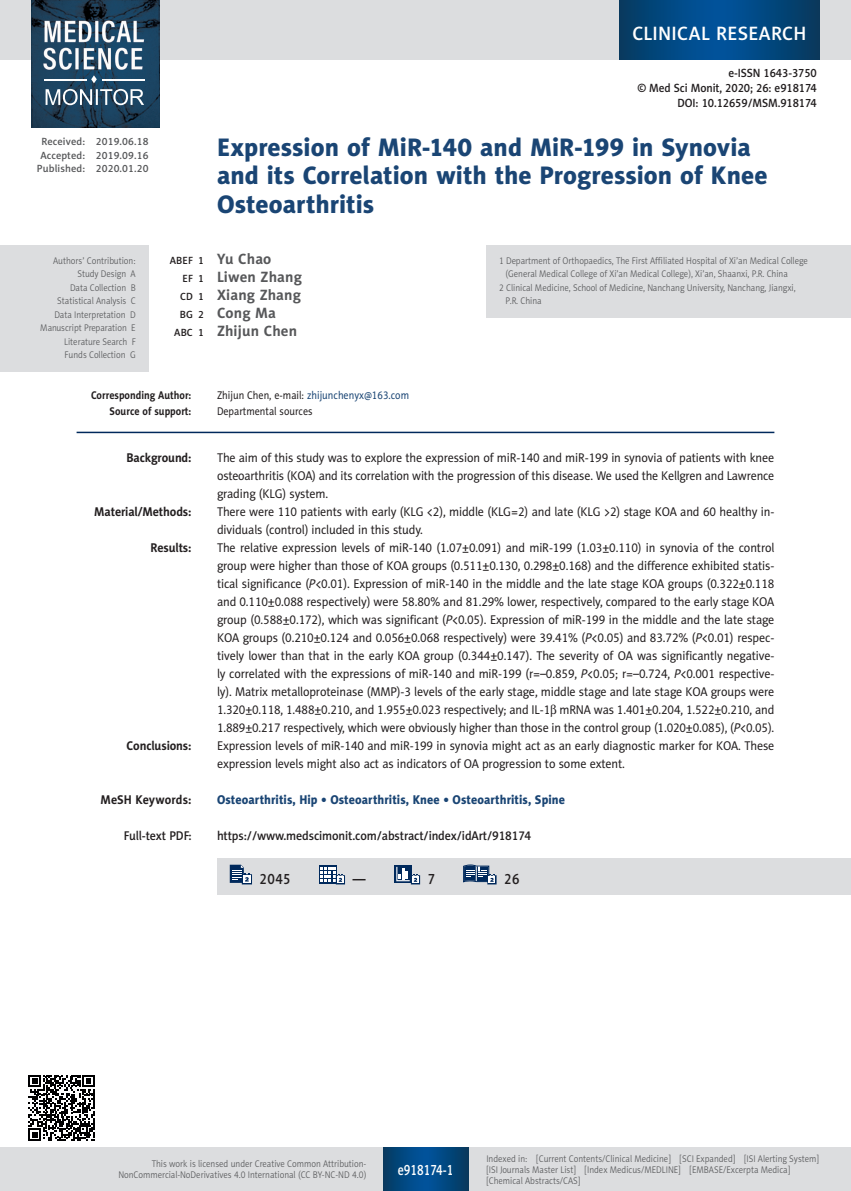
<style>
.page{position:relative;width:851px;height:1191px;background:#fff}
.page>*{position:absolute;margin:0;border:0;box-sizing:border-box;transform-origin:0 0}
.MSM_Tytul{font:25.5px/28.5px "Naomi Sans EFN Heavy";color:#1a4574}
.t1{font:19.5px "Naomi Sans EFN Medium";letter-spacing:.015em;color:#fff}
.MSM_Autorzy{font:700 15px "Naomi Sans EFN";letter-spacing:.01em;color:#57585a}
.MSM_e-PAGINA{font:15px "Naomi Sans EFN Medium";color:#fff;scale:.8 1}
.MSM_dane{font:15px "Naomi Sans EFN Medium";letter-spacing:.03em;color:#231f20;scale:.9 1}
.MSM_Summary_body{font:12.75px/18px "Naomi Sans EFN";letter-spacing:-.01em;color:#231f20;text-align:justify;scale:.95 1}
.MSM_full_text_pdf{font:12.75px "Naomi Sans EFN Medium";letter-spacing:-.01em;color:#231f20;scale:.95 1}
.MSM_keywords{font:12.75px "Naomi Sans EFN Heavy";letter-spacing:.005em;color:#1a4574;scale:.95 1}
.MSM_Summary_body-2{font:700 12.75px "Naomi Sans EFN";letter-spacing:-.01em;color:#231f20;scale:.95 1}
.MSM_keywords-2{font:700 12.75px "Naomi Sans EFN";letter-spacing:.005em;color:#231f20;scale:.95 1}
.MSM_full_text_pdf-2{font:12px "Naomi Sans EFN Medium";letter-spacing:-.01em;color:#231f20;scale:.95 1}
.MSM_Adres{font:11.25px "Naomi Sans EFN";color:#1a4574;scale:.9 1}
.MSM_Adres-2{font:700 11.25px "Naomi Sans EFN";color:#231f20;scale:.9 1}
.MSM_Support{font:11.25px "Naomi Sans EFN";color:#231f20;scale:.9 1}
.MSM_Support-2{font:700 11.25px "Naomi Sans EFN";color:#231f20;scale:.9 1}
.t2{font:10.5px "Naomi Sans EFN Medium";letter-spacing:.01em;color:#57585a}
.MSM_Afiliacja{font:9.75px/11.2px "Naomi Sans EFN Light";color:#57585a;scale:.9 1}
.s1{font-family:"Naomi Sans EFN Medium";font-weight:400;font-size:10.5px;color:#231f20}
.s2{color:#231f20}
.s3{font-style:italic}
.s4{font-family:"Standard Sym L"}
</style>
<div class="page">
<div style="left:217px;top:858px;width:633px;height:36px;background:#dcdddf"></div>
<svg style="left:230px;top:864px;width:22px;height:20px"></svg>
<div style="left:319px;top:865px;width:17px;height:18px;background:#00295c"></div>
<svg style="left:320px;top:866px;width:25px;height:18px"></svg>
<div style="left:394px;top:865px;width:18px;height:18px;background:#00295c"></div>
<svg style="left:396px;top:867px;width:24px;height:17px"></svg>
<svg style="left:463px;top:864px;width:33px;height:20px"></svg>
<hr style="left:77px;top:432px;width:697px;height:1px;background:#00295c">
<div style="left:0;top:246px;width:148px;height:126px;background:#dcdddf"></div>
<div style="left:486px;top:246px;width:364px;height:72px;background:#dcdddf"></div>
<svg style="left:28px;top:1075px;width:67px;height:66px"></svg>
<div style="left:0;top:1148px;width:850px;height:43px;background:#dcdddf"></div>
<div style="left:0;top:0;width:850px;height:60px;background:#dcdddf"></div>
<svg style="left:619px;top:0;width:200px;height:60px;background:#02477e"></svg>
<img style="left:32px;top:0;width:127px;height:128px">
<img style="left:45px;top:79px;width:41px;height:1px">
<img style="left:103px;top:79px;width:41px;height:1px">
<svg style="left:91px;top:75px;width:6px;height:8px"></svg>
<img style="left:46px;top:89px;width:98px;height:16px">
<svg style="left:383px;top:1147px;width:85px;height:43px;background:#02477e"></svg>
<h2 class="t1" style="left:632px;top:22px;width:175px">CLINICAL RESEARCH</h2>
<p class="t2" style="left:41px;top:136px;width:109px">Received: 2019.06.18</p>
<p class="t2" style="left:40px;top:149px;width:110px">Accepted: 2019.09.16</p>
<p class="t2" style="left:37px;top:163px;width:113px">Published: 2020.01.20</p>
<p class="MSM_Afiliacja" style="left:53px;top:255px;width:93px">Authors’ Contribution:</p>
<p class="MSM_Afiliacja" style="left:77px;top:268px;width:66px">Study Design A</p>
<p class="MSM_Afiliacja" style="left:70px;top:282px;width:74px">Data Collection B</p>
<p class="MSM_Afiliacja" style="left:57px;top:295px;width:89px">Statistical Analysis C</p>
<p class="MSM_Afiliacja" style="left:54px;top:309px;width:92px">Data Interpretation D</p>
<p class="MSM_Afiliacja" style="left:40px;top:322px;width:107px">Manuscript Preparation E</p>
<p class="MSM_Afiliacja" style="left:64px;top:336px;width:81px">Literature Search F</p>
<p class="MSM_Afiliacja" style="left:65px;top:349px;width:80px">Funds Collection G</p>
<p class="MSM_full_text_pdf-2" style="left:728px;top:66px;width:95px">e-ISSN 1643-3750</p>
<p class="MSM_full_text_pdf-2" style="left:637px;top:81px;width:190px">© Med Sci Monit, 2020; 26: e918174</p>
<p class="MSM_full_text_pdf-2" style="left:677px;top:96px;width:148px">DOI: 10.12659/MSM.918174</p>
<p class="MSM_Tytul" style="left:217px;top:132px;width:552px">Expression of MiR-140 and MiR-199 in Synovia and its Correlation with the Progression of Knee<br>Osteoarthritis</p>
<p class="MSM_Autorzy" style="left:170px;top:250px;width:103px"><span class="s1">ABEF 1</span> Yu Chao</p>
<p class="MSM_Autorzy" style="left:182px;top:268px;width:121px"><span class="s1">EF 1</span> Liwen Zhang</p>
<p class="MSM_Autorzy" style="left:180px;top:286px;width:122px"><span class="s1">CD 1</span> Xiang Zhang</p>
<p class="MSM_Autorzy" style="left:180px;top:304px;width:98px"><span class="s1">BG 2</span> Cong Ma</p>
<p class="MSM_Autorzy" style="left:174px;top:322px;width:124px"><span class="s1">ABC 1</span> Zhijun Chen</p>
<p class="MSM_Afiliacja" style="left:505px;top:254px;width:337px;line-height:13.5px;text-indent:-6px">1 Department of Orthopaedics, The First Affiliated Hospital of Xi’an Medical College (General Medical College of Xi’an Medical College), Xi’an, Shaanxi, P.R. China</p>
<p class="MSM_Afiliacja" style="left:505px;top:281px;width:324px;line-height:13.5px;text-indent:-6px">2 Clinical Medicine, School of Medicine, Nanchang University, Nanchang, Jiangxi,<br>P.R. China</p>
<p class="MSM_Adres-2" style="left:91px;top:388px;width:113px">Corresponding Author:</p>
<p class="MSM_Adres" style="left:217px;top:388px;width:215px"><span class="s2">Zhijun Chen, e-mail:</span> zhijunchenyx@163.com</p>
<p class="MSM_Support-2" style="left:110px;top:404px;width:92px">Source of support:</p>
<p class="MSM_Support" style="left:217px;top:404px;width:108px">Departmental sources</p>
<p class="MSM_Summary_body-2" style="left:126px;top:450px;width:70px">Background:</p>
<p class="MSM_Summary_body" style="left:217px;top:449px;width:588px">The aim of this study was to explore the expression of miR-140 and miR-199 in synovia of patients with knee osteoarthritis (KOA) and its correlation with the progression of this disease. We used the Kellgren and Lawrence grading (KLG) system.</p>
<p class="MSM_Summary_body-2" style="left:94px;top:504px;width:104px">Material/Methods:</p>
<p class="MSM_Summary_body" style="left:217px;top:503px;width:588px">There were 110 patients with early (KLG &lt;2), middle (KLG=2) and late (KLG &gt;2) stage KOA and 60 healthy in&shy;dividuals (control) included in this study.</p>
<p class="MSM_Summary_body-2" style="left:150px;top:540px;width:45px">Results:</p>
<p class="MSM_Summary_body" style="left:217px;top:539px;width:588px">The relative expression levels of miR-140 (1.07±0.091) and miR-199 (1.03±0.110) in synovia of the control group were higher than those of KOA groups (0.511±0.130, 0.298±0.168) and the difference exhibited statis&shy;tical significance (<span class="s3">P</span>&lt;0.01). Expression of miR-140 in the middle and the late stage KOA groups (0.322±0.118 and 0.110±0.088 respectively) were 58.80% and 81.29% lower, respectively, compared to the early stage KOA group (0.588±0.172), which was significant (<span class="s3">P</span>&lt;0.05). Expression of miR-199 in the middle and the late stage KOA groups (0.210±0.124 and 0.056±0.068 respectively) were 39.41% (<span class="s3">P</span>&lt;0.05) and 83.72% (<span class="s3">P</span>&lt;0.01) respec&shy;tively lower than that in the early KOA group (0.344±0.147). The severity of OA was significantly negative&shy;ly correlated with the expressions of miR-140 and miR-199 (r=–0.859, <span class="s3">P</span>&lt;0.05; r=–0.724, <span class="s3">P</span>&lt;0.001 respective&shy;ly). Matrix metalloproteinase (MMP)-3 levels of the early stage, middle stage and late stage KOA groups were 1.320±0.118, 1.488±0.210, and 1.955±0.023 respectively; and IL-1<span class="s4">b</span> mRNA was 1.401±0.204, 1.522±0.210, and 1.889±0.217 respectively, which were obviously higher than those in the control group (1.020±0.085), (<span class="s3">P</span>&lt;0.05).</p>
<p class="MSM_Summary_body-2" style="left:127px;top:738px;width:70px">Conclusions:</p>
<p class="MSM_Summary_body" style="left:217px;top:737px;width:588px">Expression levels of miR-140 and miR-199 in synovia might act as an early diagnostic marker for KOA. These expression levels might also act as indicators of OA progression to some extent.</p>
<p class="MSM_keywords-2" style="left:100px;top:792px;width:97px">MeSH Keywords:</p>
<p class="MSM_keywords" style="left:217px;top:792px;width:368px">Osteoarthritis, Hip • Osteoarthritis, Knee • Osteoarthritis, Spine</p>
<p class="MSM_full_text_pdf" style="left:124px;top:828px;width:73px">Full-text PDF:</p>
<p class="MSM_full_text_pdf" style="left:217px;top:828px;width:332px">https://www.medscimonit.com/abstract/index/idArt/918174</p>
<p class="MSM_dane" style="left:259px;top:870px;width:36px">2045</p>
<p class="MSM_dane" style="left:352px;top:870px;width:16px">—</p>
<p class="MSM_dane" style="left:427px;top:870px;width:10px">7</p>
<p class="MSM_dane" style="left:504px;top:870px;width:19px">26</p>
<p class="MSM_Afiliacja" style="left:118px;top:1158px;width:277px;text-align:right">This work is licensed under Creative Common Attribution-<br>NonCommercial-NoDerivatives 4.0 International (CC BY-NC-ND 4.0)</p>
<p class="MSM_e-PAGINA" style="left:397px;top:1160px;width:71px">e918174-1</p>
<p class="MSM_Afiliacja" style="left:486px;top:1152px;width:371px">Indexed in: [Current Contents/Clinical Medicine] [SCI Expanded] [ISI Alerting System] [ISI Journals Master List] [Index Medicus/MEDLINE] [EMBASE/Excerpta Medica] [Chemical Abstracts/CAS]</p>
</div>
